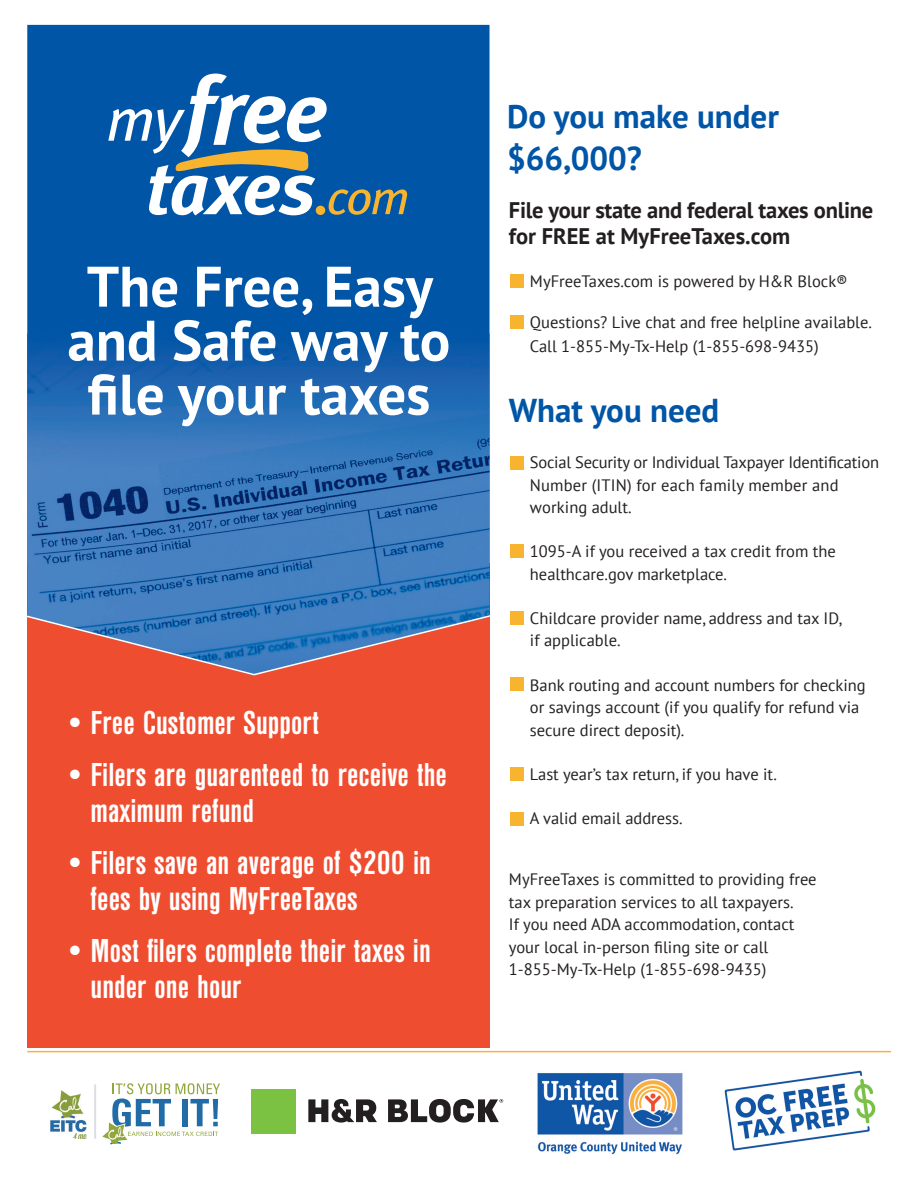
<style>
.page{position:relative;width:918px;height:1188px;background:#fff}
.page>*{position:absolute;margin:0;border:0;box-sizing:border-box;transform-origin:0 0}
.t1{font:700 57px/54px "PT Sans";color:#fff;text-align:center}
.t2{font:700 condensed 34.5px/36px "Nimbus Sans DOT";color:#fff}
.t3{font:700 33px/42px "PT Sans";color:#0155a7}
.t4{font:700 22.5px/25.5px "PT Sans";letter-spacing:-.01em;color:#231f20}
.t5{font:16.5px/22.5px "PT Sans";color:#231f20}
</style>
<div class="page">
<div style="left:27px;top:563px;width:463px;height:485px;background:#ef4d30"></div>
<div style="left:251px;top:1089px;width:45px;height:45px;background:#7bc142"></div>
<svg style="left:308px;top:1099px;width:69px;height:24px"></svg>
<svg style="left:388px;top:1099px;width:115px;height:24px"></svg>
<svg style="left:102px;top:1083px;width:118px;height:62px"></svg>
<hr style="left:27px;top:1051px;width:864px;height:1px;background:#fbb13d">
<div style="left:27px;top:25px;width:463px;height:309px;background:#0155a7"></div>
<img style="left:27px;top:334px;width:463px;height:279px">
<svg style="left:108px;top:74px;width:299px;height:141px"></svg>
<svg style="left:27px;top:613px;width:463px;height:63px"></svg>
<img style="left:50px;top:1090px;width:37px;height:49px">
<hr style="left:94px;top:1084px;width:2px;height:55px;background:#dcdddf">
<img style="left:537px;top:1073px;width:146px;height:82px">
<img style="left:725px;top:1071px;width:151px;height:80px">
<div style="left:510px;top:275px;width:13px;height:13px;background:#f8b42f"></div>
<div style="left:510px;top:315px;width:13px;height:13px;background:#f8b42f"></div>
<div style="left:510px;top:456px;width:13px;height:13px;background:#f8b42f"></div>
<div style="left:510px;top:545px;width:13px;height:13px;background:#f8b42f"></div>
<div style="left:510px;top:612px;width:13px;height:13px;background:#f8b42f"></div>
<div style="left:510px;top:678px;width:13px;height:13px;background:#f8b42f"></div>
<div style="left:510px;top:767px;width:13px;height:13px;background:#f8b42f"></div>
<div style="left:511px;top:812px;width:13px;height:13px;background:#f8b42f"></div>
<h1 class="t1" style="left:68px;top:258px;width:384px">The Free, Easy and Safe way to file your taxes</h1>
<h2 class="t2" style="left:64px;top:705px;width:257px">•Free Customer Support</h2>
<h2 class="t2" style="left:91px;top:757px;width:358px;text-indent:-27px">•Filers are guarenteed to receive the maximum refund</h2>
<h2 class="t2" style="left:91px;top:845px;width:342px;text-indent:-27px">•Filers save an average of $200 in fees by using MyFreeTaxes</h2>
<h2 class="t2" style="left:91px;top:934px;width:342px;text-indent:-27px">•Most filers complete their taxes in under one hour</h2>
<h3 class="t3" style="left:507px;top:95px;width:273px">Do you make under $66,000?</h3>
<h3 class="t4" style="left:509px;top:197px;width:366px">File your state and federal taxes online for FREE at MyFreeTaxes.com</h3>
<p class="t5" style="left:530px;top:270px;width:319px">MyFreeTaxes.com is powered by H&amp;R Block®</p>
<p class="t5" style="left:530px;top:309px;width:344px;line-height:24px">Questions? Live chat and free helpline available.<br>Call 1-855-My-Tx-Help (1-855-698-9435)</p>
<h3 class="t3" style="left:509px;top:388px;width:212px">What you need</h3>
<p class="t5" style="left:530px;top:451px;width:351px">Social Security or Individual Taxpayer Identification<br>Number (ITIN) for each family member and working adult.</p>
<p class="t5" style="left:530px;top:540px;width:307px">1095-A if you received a tax credit from the healthcare.gov marketplace.</p>
<p class="t5" style="left:530px;top:606px;width:313px">Childcare provider name, address and tax ID, if applicable.</p>
<p class="t5" style="left:530px;top:673px;width:337px">Bank routing and account numbers for checking or savings account (if you qualify for refund via secure direct deposit).</p>
<p class="t5" style="left:530px;top:762px;width:249px">Last year’s tax return, if you have it.</p>
<p class="t5" style="left:530px;top:806px;width:154px">A valid email address.</p>
<p class="t5" style="left:509px;top:868px;width:309px">MyFreeTaxes is committed to providing free tax preparation services to all taxpayers.<br>If you need ADA accommodation, contact your local in-person filing site or call 1-855-My-Tx-Help (1-855-698-9435)</p>
</div>
